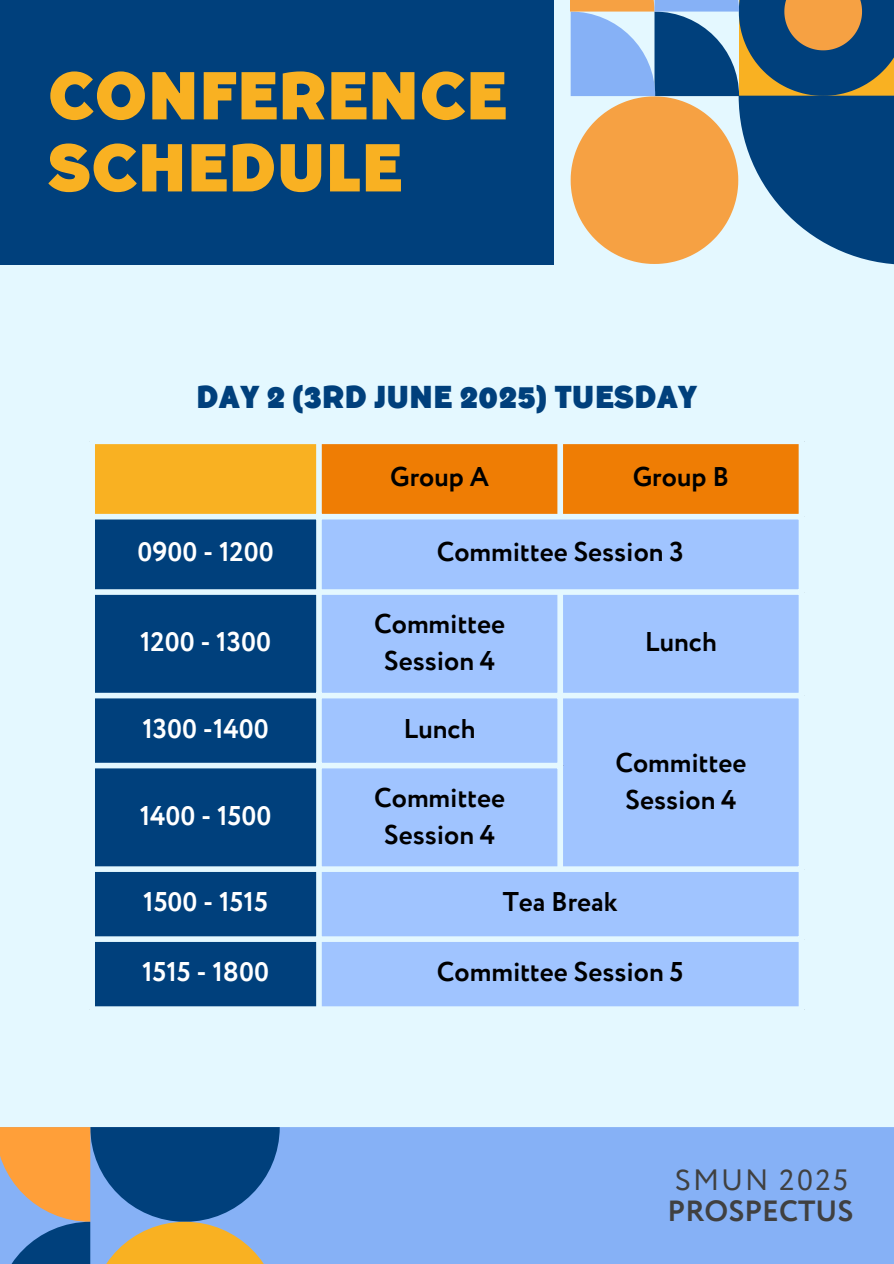
<style>
.page{position:relative;width:894px;height:1264px;background:#fff}
.page>*{position:absolute;margin:0;border:0;box-sizing:border-box;transform-origin:0 0}
.t1{font:900 67.5px/72px "TT Corals";color:#f9b122}
.t2{font:900 31.5px "TT Corals";color:#00407c}
.t3{font:29.25px "Circe";letter-spacing:.07em;color:#404040}
.t4{font:700 29.1px "Circe";color:#404040}
.t5{font:700 27px/37.2px "Circe";color:#000;text-align:center}
.t6{font:700 27px "Circe";color:#fff}
</style>
<div class="page">
<div style="left:0;top:0;width:893px;height:1263px;background:#e4f8ff"></div>
<div style="left:0;top:1127px;width:893px;height:136px;background:#86b1f6"></div>
<svg style="left:0;top:1127px;width:280px;height:136px"></svg>
<div style="left:0;top:0;width:553px;height:265px;background:#00407c"></div>
<svg style="left:570px;top:0;width:323px;height:264px"></svg>
<div style="left:92px;top:441px;width:227px;height:76px;background:#f9b122"></div>
<div style="left:322px;top:444px;width:476px;height:70px;background:#ef7d04"></div>
<div style="left:95px;top:519px;width:221px;height:487px;background:#00407c"></div>
<div style="left:322px;top:519px;width:476px;height:487px;background:#a0c4ff"></div>
<div style="left:89px;top:444px;width:6px;height:562px;background:#e4f8ff"></div>
<div style="left:316px;top:444px;width:6px;height:562px;background:#e4f8ff"></div>
<div style="left:557px;top:444px;width:6px;height:70px;background:#e4f8ff"></div>
<div style="left:557px;top:595px;width:6px;height:271px;background:#e4f8ff"></div>
<div style="left:89px;top:438px;width:715px;height:6px;background:#e4f8ff"></div>
<div style="left:89px;top:514px;width:715px;height:5px;background:#e4f8ff"></div>
<div style="left:89px;top:589px;width:715px;height:6px;background:#e4f8ff"></div>
<div style="left:89px;top:692px;width:715px;height:6px;background:#e4f8ff"></div>
<div style="left:89px;top:762px;width:474px;height:6px;background:#e4f8ff"></div>
<div style="left:89px;top:866px;width:715px;height:6px;background:#e4f8ff"></div>
<div style="left:89px;top:936px;width:715px;height:5px;background:#e4f8ff"></div>
<p class="t1" style="left:48px;top:61px;width:460px">CONFERENCE<br>SCHEDULE</p>
<p class="t2" style="left:196px;top:378px;width:502px">DAY 2 (3RD JUNE 2025) TUESDAY</p>
<h1 class="t5" style="left:390px;top:459px;width:100px">Group A</h1>
<p class="t5" style="left:632px;top:459px;width:98px">Group B</p>
<h2 class="t6" style="left:137px;top:533px;width:138px">0900 - 1200</h2>
<p class="t5" style="left:436px;top:535px;width:248px">Committee Session 3</p>
<p class="t6" style="left:140px;top:623px;width:132px">1200 - 1300</p>
<p class="t5" style="left:374px;top:607px;width:132px">Committee<br>Session 4</p>
<p class="t6" style="left:142px;top:710px;width:128px">1300 -1400</p>
<p class="t5" style="left:403px;top:711px;width:73px">Lunch</p>
<p class="t6" style="left:140px;top:797px;width:133px">1400 - 1500</p>
<p class="t5" style="left:374px;top:780px;width:132px">Committee<br>Session 4</p>
<p class="t5" style="left:644px;top:625px;width:73px">Lunch</p>
<p class="t5" style="left:615px;top:745px;width:132px">Committee<br>Session 4</p>
<p class="t6" style="left:143px;top:883px;width:126px">1500 - 1515</p>
<p class="t5" style="left:502px;top:885px;width:116px">Tea Break</p>
<p class="t6" style="left:142px;top:953px;width:128px">1515 - 1800</p>
<p class="t5" style="left:437px;top:955px;width:248px">Committee Session 5</p>
<p class="t3" style="left:674px;top:1160px;width:174px">SMUN 2025</p>
<p class="t4" style="left:667px;top:1191px;width:187px">PROSPECTUS</p>
</div>
